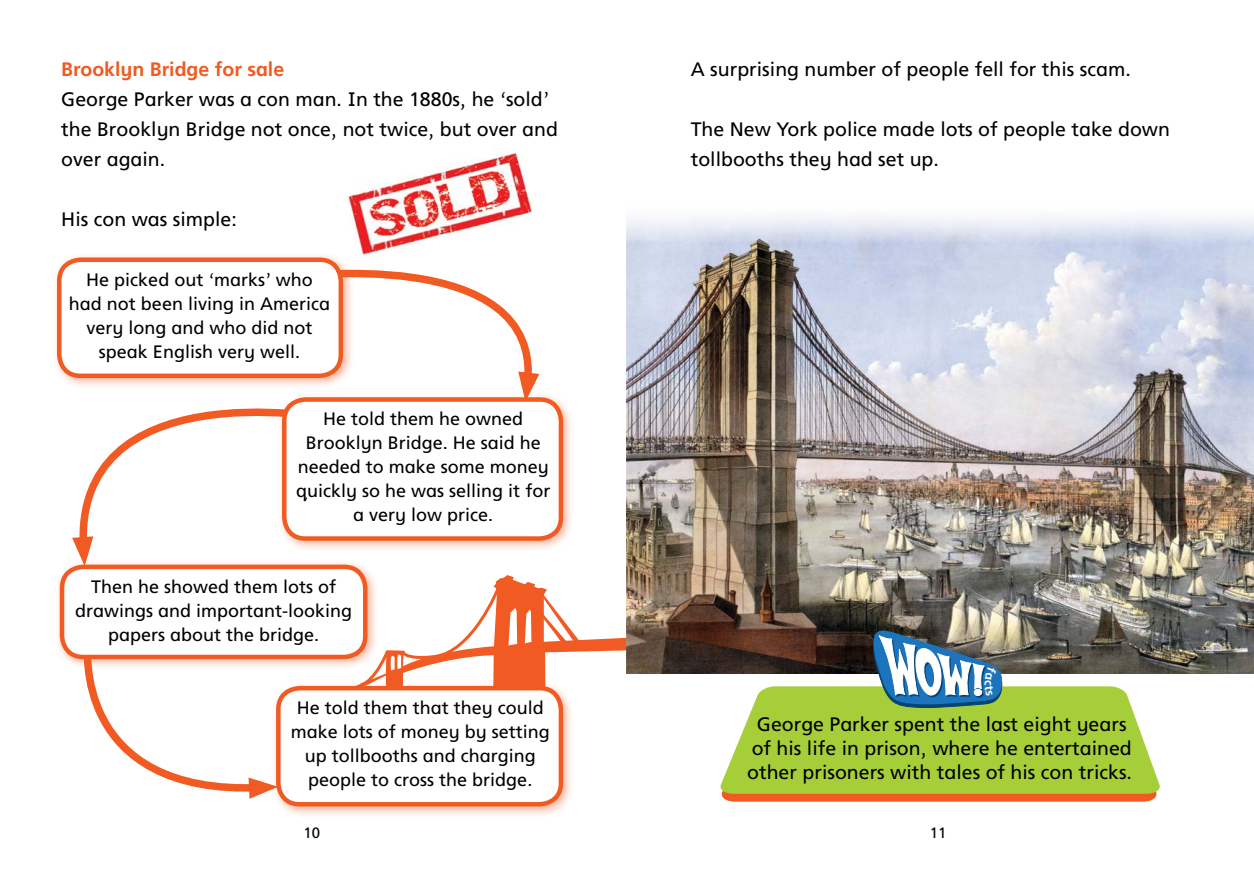
<style>
.page{position:relative;width:1254px;height:888px;background:#fff}
.page>*{position:absolute;margin:0;border:0;box-sizing:border-box;transform-origin:0 0}
.t1{font:19.5px/30px "Infant Frutiger";color:#000}
.t2{font:18px/24px "Infant Frutiger";color:#000;text-align:center}
.t3{font:15px "Infant Frutiger";color:#000}
.t4{font:700 12.3px "Infant Frutiger";color:#fff}
.s1{font-weight:700;color:#f15a22}
.s2{font-family:"Sassoon Primary"}
</style>
<div class="page">
<svg style="left:365px;top:575px;width:262px;height:106px"></svg>
<svg style="left:354px;top:269px;width:186px;height:123px"></svg>
<svg style="left:79px;top:408px;width:198px;height:130px"></svg>
<svg style="left:72px;top:536px;width:21px;height:23px"></svg>
<svg style="left:84px;top:671px;width:187px;height:128px"></svg>
<img style="left:627px;top:216px;width:627px;height:458px">
<svg style="left:721px;top:794px;width:436px;height:8px;background:#f1632e"></svg>
<svg style="left:720px;top:686px;width:440px;height:108px;background:#aed24b"></svg>
<div style="left:55px;top:559px;width:324px;height:112px;background:#f15a22;opacity:.45"></div>
<div style="left:62px;top:567px;width:303px;height:90px;background:#fff;border-radius:21px"></div>
<div style="left:60px;top:565px;width:307px;height:94px;border:4px solid #f15a22;border-radius:21px"></div>
<div style="left:52px;top:252px;width:302px;height:137px;background:#f15a22;opacity:.45"></div>
<div style="left:59px;top:260px;width:282px;height:116px;background:#fff;border-radius:21px"></div>
<div style="left:57px;top:257px;width:286px;height:121px;border:4px solid #f15a22;border-radius:21px"></div>
<div style="left:277px;top:392px;width:297px;height:160px;background:#f15a22;opacity:.45"></div>
<div style="left:284px;top:399px;width:277px;height:139px;background:#fff;border-radius:21px"></div>
<div style="left:282px;top:397px;width:281px;height:144px;border:4px solid #f15a22;border-radius:21px"></div>
<img style="left:343px;top:152px;width:192px;height:107px">
<div style="left:271px;top:681px;width:303px;height:137px;background:#f15a22;opacity:.45"></div>
<div style="left:278px;top:688px;width:283px;height:116px;background:#fff;border-radius:21px"></div>
<div style="left:276px;top:686px;width:287px;height:120px;border:4px solid #f15a22;border-radius:21px"></div>
<svg style="left:872px;top:630px;width:130px;height:78px"></svg>
<p class="t1" style="left:61px;top:54px;width:498px"><span class="s1">Brooklyn Bridge for sale<br></span>George Parker was a con man. In the 1880s<span class="s2">,</span> he <span class="s2">‘</span>sold<span class="s2">’ </span>the Brooklyn Bridge not once<span class="s2">,</span> not twice<span class="s2">,</span> but over and over again.</p>
<p class="t1" style="left:61px;top:204px;width:177px">His con was simple:</p>
<p class="t2" style="left:69px;top:267px;width:263px">He picked out <span class="s2">‘</span>marks<span class="s2">’</span> who had not been living in America very long and who did not speak English very well.</p>
<p class="t2" style="left:296px;top:407px;width:256px">He told them he owned<br>Brooklyn Bridge. He said he needed to make some money quickly so he was selling it for a very low price.</p>
<p class="t2" style="left:75px;top:574px;width:279px">Then he showed them lots of drawings and important-looking papers about the bridge.</p>
<p class="t2" style="left:291px;top:696px;width:261px">He told them that they could make lots of money by setting up tollbooths and charging people to cross the bridge.</p>
<p class="t1" style="left:691px;top:54px;width:441px">A surprising number of people fell for this scam.</p>
<p class="t1" style="left:691px;top:114px;width:481px">The New York police made lots of people take down tollbooths they had set up.</p>
<p class="t4" style="left:996px;top:680px;width:7px;rotate:90deg">c</p>
<p class="t1" style="left:747px;top:712px;width:386px;line-height:24px;text-align:center">George Parker spent the last eight years of his life in prison<span class="s2">,</span> where he entertained other prisoners with tales of his con tricks.</p>
<p class="t3" style="left:304px;top:824px;width:18px">10</p>
<p class="t3" style="left:930px;top:824px;width:18px">11</p>
</div>
